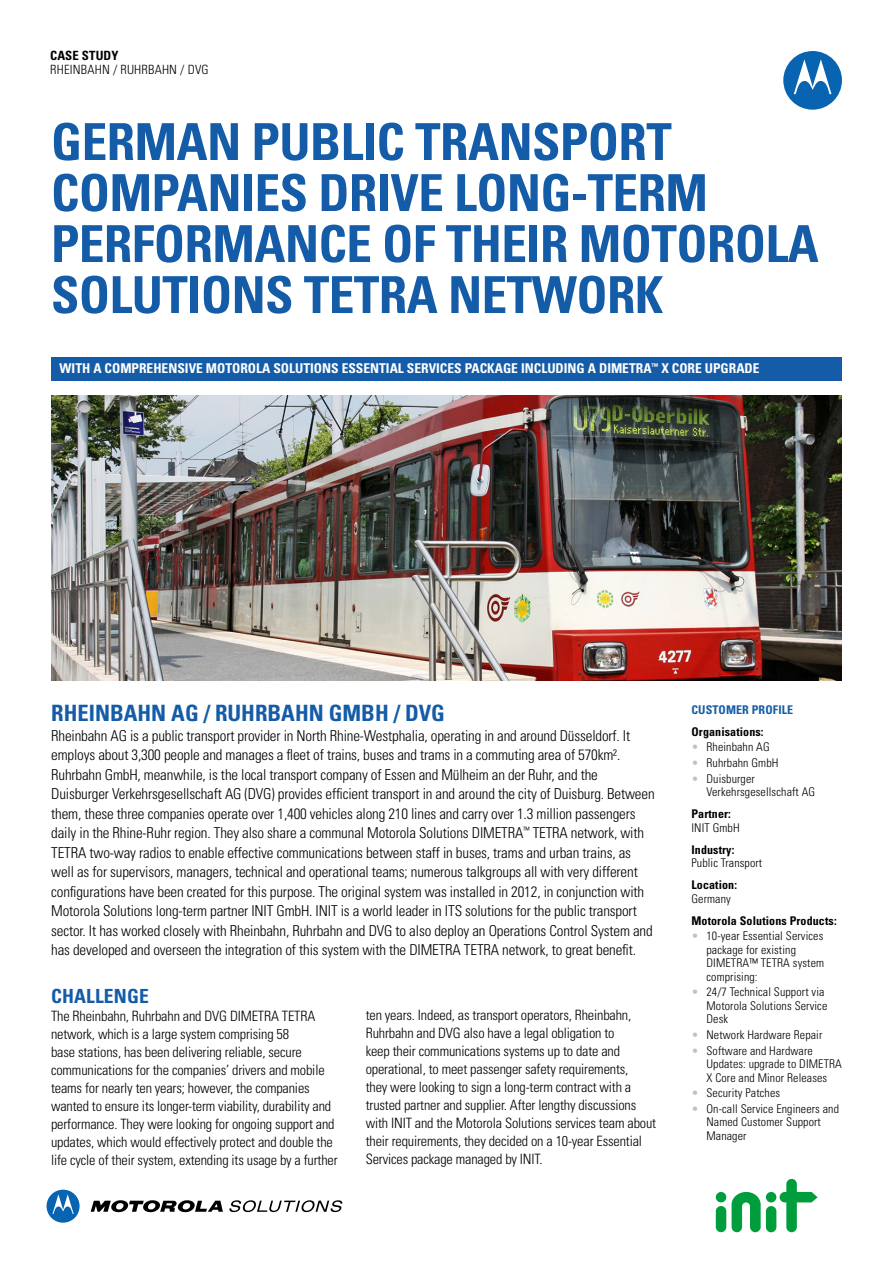
<style>
.page{position:relative;width:893px;height:1263px;background:#fff}
.page>*{position:absolute;margin:0;border:0;box-sizing:border-box;transform-origin:0 0}
.t1{font:700 condensed 51px/51px "Univers LT Std";letter-spacing:-.01em;color:#155ca8}
.t2{font:700 condensed 22.5px "Univers LT Std";color:#155ca8}
.t3{font:700 condensed 19.5px "Univers LT Std";letter-spacing:.01em;color:#155ca8}
.t4{font:300 condensed 15px/19.5px "Univers LT Std";letter-spacing:-.01em;color:#000}
.t5{font:300 condensed 14.25px/18px "Univers LT Std";letter-spacing:-.01em;color:#000}
.t6{font:700 condensed 13.5px "Univers LT Std";color:#fff}
.t7{font:300 condensed 12.75px "Univers LT Std";letter-spacing:.015em;color:#000}
.t8{font:700 condensed 12.75px "Univers LT Std";letter-spacing:.01em;color:#000}
.t9{font:300 condensed 12px/13.5px "Univers LT Std";letter-spacing:.01em;color:#000}
.t10{font:700 condensed 12px "Univers LT Std";letter-spacing:.01em;color:#000}
.t11{font:700 condensed 12px "Univers LT Std";letter-spacing:.01em;color:#155ca8}
.s1{color:#c8beb4}
</style>
<div class="page">
<div style="left:783px;top:51px;width:59px;height:59px;background:#0863b0;border-radius:50%"></div>
<svg style="left:794px;top:59px;width:37px;height:35px"></svg>
<svg style="left:91px;top:1200px;width:132px;height:13px"></svg>
<svg style="left:47px;top:1190px;width:33px;height:33px"></svg>
<svg style="left:229px;top:1200px;width:113px;height:12px"></svg>
<img style="left:51px;top:396px;width:791px;height:285px">
<div style="left:51px;top:357px;width:791px;height:23px;background:#155ca8"></div>
<div style="left:716px;top:1206px;width:10px;height:26px;background:#009d3c;border-radius:5px"></div>
<div style="left:716px;top:1192px;width:10px;height:10px;background:#009d3c;border-radius:50%"></div>
<svg style="left:731px;top:1179px;width:87px;height:53px"></svg>
<div style="left:766px;top:1192px;width:10px;height:10px;background:#009d3c;border-radius:50%"></div>
<p class="t8" style="left:50px;top:48px;width:70px">CASE STUDY</p>
<p class="t7" style="left:50px;top:62px;width:160px">RHEINBAHN / RUHRBAHN / DVG</p>
<h1 class="t1" style="left:51px;top:116px;width:769px">GERMAN PUBLIC TRANSPORT<br>COMPANIES DRIVE LONG-TERM<br>PERFORMANCE OF THEIR MOTOROLA<br>SOLUTIONS TETRA NETWORK</h1>
<p class="t6" style="left:60px;top:360px;width:701px">WITH A COMPREHENSIVE MOTOROLA SOLUTIONS ESSENTIAL SERVICES PACKAGE INCLUDING A DIMETRA<sup>™</sup> X CORE UPGRADE</p>
<h2 class="t2" style="left:51px;top:699px;width:395px">RHEINBAHN AG / RUHRBAHN GMBH / DVG</h2>
<p class="t4" style="left:51px;top:726px;width:605px">Rheinbahn AG is a public transport provider in North Rhine-Westphalia, operating in and around Düsseldorf. It employs about 3,300 people and manages a fleet of trains, buses and trams in a commuting area of 570km².<br>Ruhrbahn GmbH, meanwhile, is the local transport company of Essen and Mülheim an der Ruhr, and the Duisburger Verkehrsgesellschaft AG (DVG) provides efficient transport in and around the city of Duisburg. Between them, these three companies operate over 1,400 vehicles along 210 lines and carry over 1.3 million passengers daily in the Rhine-Ruhr region. They also share a communal Motorola Solutions DIMETRA<sup>™</sup> TETRA network, with TETRA two-way radios to enable effective communications between staff in buses, trams and urban trains, as well as for supervisors, managers, technical and operational teams; numerous talkgroups all with very different configurations have been created for this purpose. The original system was installed in 2012, in conjunction with Motorola Solutions long-term partner INIT GmbH. INIT is a world leader in ITS solutions for the public transport sector. It has worked closely with Rheinbahn, Ruhrbahn and DVG to also deploy an Operations Control System and has developed and overseen the integration of this system with the DIMETRA TETRA network, to great benefit.</p>
<h3 class="t3" style="left:51px;top:984px;width:99px">CHALLENGE</h3>
<p class="t5" style="left:51px;top:1007px;width:288px">The Rheinbahn, Ruhrbahn and DVG DIMETRA TETRA network, which is a large system comprising 58<br>base stations, has been delivering reliable, secure communications for the companies’ drivers and mobile teams for nearly ten years; however, the companies wanted to ensure its longer-term viability, durability and performance. They were looking for ongoing support and updates, which would effectively protect and double the life cycle of their system, extending its usage by a further</p>
<p class="t5" style="left:366px;top:1005px;width:292px">ten years. Indeed, as transport operators, Rheinbahn, Ruhrbahn and DVG also have a legal obligation to<br>keep their communications systems up to date and operational, to meet passenger safety requirements,<br>they were looking to sign a long-term contract with a trusted partner and supplier. After lengthy discussions with INIT and the Motorola Solutions services team about their requirements, they decided on a 10-year Essential Services package managed by INIT.</p>
<p class="t11" style="left:691px;top:702px;width:103px">CUSTOMER PROFILE</p>
<p class="t10" style="left:691px;top:724px;width:74px">Organisations:</p>
<p class="t9" style="left:691px;top:740px;width:80px"><span class="s1">•</span> Rheinbahn AG</p>
<p class="t9" style="left:691px;top:756px;width:89px"><span class="s1">•</span> Ruhrbahn GmbH</p>
<p class="t9" style="left:706px;top:771px;width:110px;text-indent:-15px"><span class="s1">•</span> Duisburger<br>Verkehrsgesellschaft AG</p>
<p class="t10" style="left:691px;top:806px;width:41px">Partner:</p>
<p class="t9" style="left:691px;top:820px;width:50px">INIT GmbH</p>
<p class="t10" style="left:691px;top:842px;width:44px">Industry:</p>
<p class="t9" style="left:691px;top:856px;width:72px">Public Transport</p>
<p class="t10" style="left:691px;top:877px;width:47px">Location:</p>
<p class="t9" style="left:691px;top:892px;width:41px">Germany</p>
<p class="t10" style="left:691px;top:913px;width:147px">Motorola Solutions Products:</p>
<p class="t9" style="left:706px;top:929px;width:119px;text-indent:-15px"><span class="s1">•</span> 10-year Essential Services package for existing<br>DIMETRA™ TETRA system comprising:</p>
<p class="t9" style="left:706px;top:985px;width:122px;text-indent:-15px"><span class="s1">•</span> 24/7 Technical Support via<br>Motorola Solutions Service<br>Desk</p>
<p class="t9" style="left:691px;top:1028px;width:132px"><span class="s1">•</span> Network Hardware Repair</p>
<p class="t9" style="left:706px;top:1044px;width:137px;text-indent:-15px"><span class="s1">•</span> Software and Hardware<br>Updates: upgrade to DIMETRA<br>X Core and Minor Releases</p>
<p class="t9" style="left:691px;top:1086px;width:90px"><span class="s1">•</span> Security Patches</p>
<p class="t9" style="left:706px;top:1102px;width:134px;text-indent:-15px"><span class="s1">•</span> On-call Service Engineers and<br>Named Customer Support<br>Manager</p>
</div>
